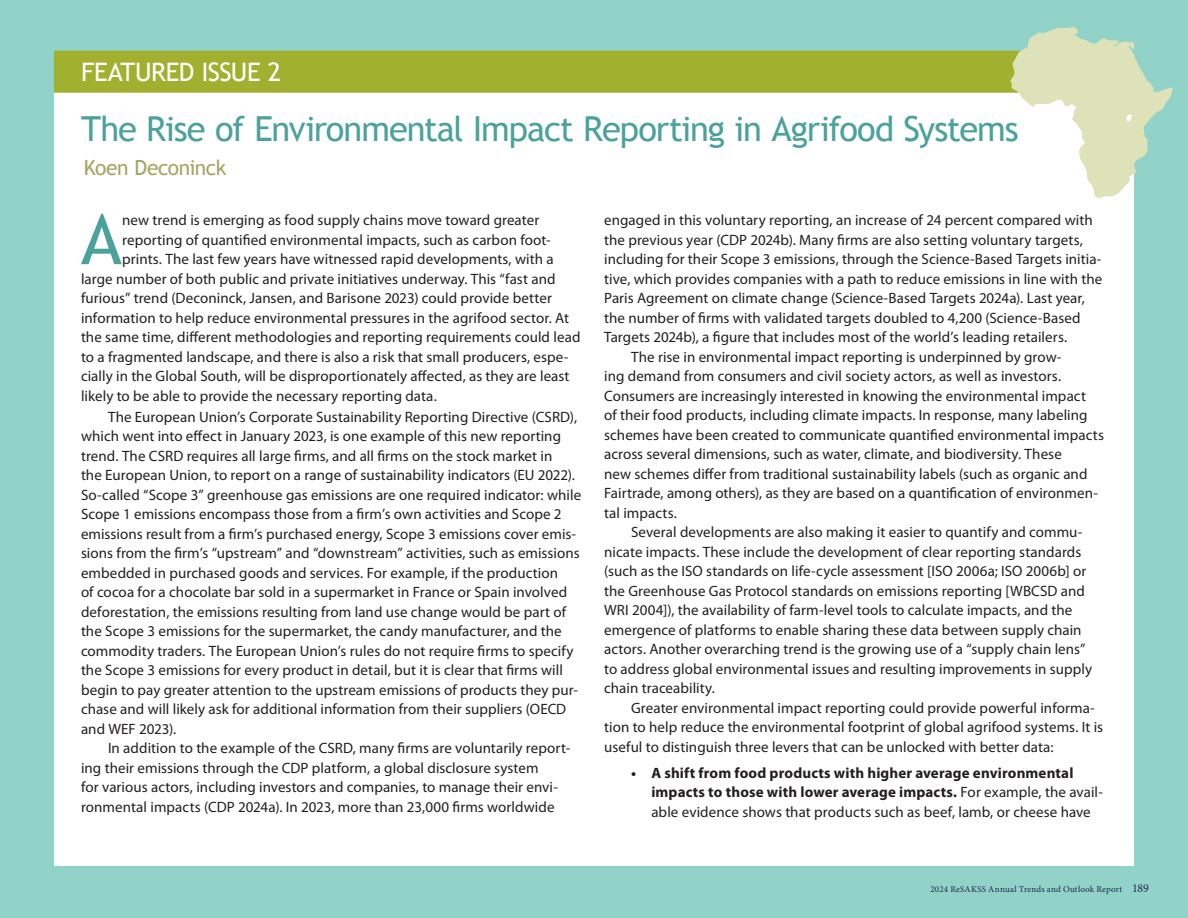
<style>
.page{position:relative;width:1188px;height:918px;background:#92d3c9}
.page>*{position:absolute;margin:0;border:0;box-sizing:border-box;transform-origin:0 0}
.t1{font:69.45px "Trebuchet MS";color:#4ba29d}
.t2{font:34.5px "Trebuchet MS";letter-spacing:-.03em;color:#4ba29d}
.t3{font:25.5px "Trebuchet MS";letter-spacing:-.02em;color:#fff}
.t4{font:21px "Trebuchet MS";letter-spacing:-.02em;color:#a0a861}
.t5{font:15px "Myriad Pro";letter-spacing:.005em;color:#231f20}
.t6{font:700 15px/19.5px "Myriad Pro";letter-spacing:.01em;color:#231f20}
.t7{font:9px "Minion Pro";letter-spacing:.025em;color:#222850}
.s1{font-weight:400}
.s2{font-size:12px}
</style>
<div class="page">
<div style="left:54px;top:55px;width:1080px;height:811px;background:#fff"></div>
<div style="left:54px;top:51px;width:1063px;height:42px;background:#a1b02f"></div>
<svg style="left:1009px;top:27px;width:164px;height:171px"></svg>
<h3 class="t3" style="left:81px;top:57px;width:202px">FEATURED ISSUE 2</h3>
<h2 class="t2" style="left:81px;top:109px;width:939px">The Rise of Environmental Impact Reporting in Agrifood Systems</h2>
<h3 class="t4" style="left:84px;top:155px;width:144px">Koen Deconinck</h3>
<h1 class="t1" style="left:81px;top:199px;width:42px">A</h1>
<p class="t5" style="left:122px;top:211px;width:419px">new trend is emerging as food supply chains move toward greater</p>
<p class="t5" style="left:604px;top:211px;width:490px">engaged in this voluntary reporting, an increase of 24 percent compared with</p>
<p class="t5" style="left:604px;top:230px;width:480px">the previous year (CDP 2024b). Many firms are also setting voluntary targets,</p>
<p class="t5" style="left:604px;top:250px;width:499px">including for their Scope 3 emissions, through the Science-Based Targets initia-</p>
<p class="t5" style="left:604px;top:269px;width:500px">tive, which provides companies with a path to reduce emissions in line with the</p>
<p class="t5" style="left:604px;top:289px;width:482px">Paris Agreement on climate change (Science-Based Targets 2024a). Last year,</p>
<p class="t5" style="left:604px;top:308px;width:478px">the number of firms with validated targets doubled to 4,200 (Science-Based</p>
<p class="t5" style="left:604px;top:328px;width:465px">Targets 2024b), a figure that includes most of the world’s leading retailers.</p>
<p class="t5" style="left:631px;top:347px;width:432px">The rise in environmental impact reporting is underpinned by grow-</p>
<p class="t5" style="left:604px;top:367px;width:459px">ing demand from consumers and civil society actors, as well as investors.</p>
<p class="t5" style="left:604px;top:386px;width:483px">Consumers are increasingly interested in knowing the environmental impact</p>
<p class="t5" style="left:604px;top:406px;width:485px">of their food products, including climate impacts. In response, many labeling</p>
<p class="t5" style="left:604px;top:425px;width:501px">schemes have been created to communicate quantified environmental impacts</p>
<p class="t5" style="left:604px;top:445px;width:459px">across several dimensions, such as water, climate, and biodiversity. These</p>
<p class="t5" style="left:604px;top:464px;width:485px">new schemes differ from traditional sustainability labels (such as organic and</p>
<p class="t5" style="left:604px;top:484px;width:495px">Fairtrade, among others), as they are based on a quantification of environmen-</p>
<p class="t5" style="left:604px;top:503px;width:74px">tal impacts.</p>
<p class="t5" style="left:631px;top:523px;width:453px">Several developments are also making it easier to quantify and commu-</p>
<p class="t5" style="left:604px;top:542px;width:479px">nicate impacts. These include the development of clear reporting standards</p>
<p class="t5" style="left:604px;top:562px;width:484px">(such as the ISO standards on life-cycle assessment [ISO 2006a; ISO 2006b] or</p>
<p class="t5" style="left:604px;top:581px;width:482px">the Greenhouse Gas Protocol standards on emissions reporting [WBCSD and</p>
<p class="t5" style="left:604px;top:601px;width:470px">WRI 2004]), the availability of farm-level tools to calculate impacts, and the</p>
<p class="t5" style="left:604px;top:620px;width:479px">emergence of platforms to enable sharing these data between supply chain</p>
<p class="t5" style="left:604px;top:640px;width:483px">actors. Another overarching trend is the growing use of a “supply chain lens”</p>
<p class="t5" style="left:604px;top:659px;width:490px">to address global environmental issues and resulting improvements in supply</p>
<p class="t5" style="left:604px;top:679px;width:112px">chain traceability.</p>
<p class="t5" style="left:631px;top:698px;width:465px">Greater environmental impact reporting could provide powerful informa-</p>
<p class="t5" style="left:604px;top:718px;width:501px">tion to help reduce the environmental footprint of global agrifood systems. It is</p>
<p class="t5" style="left:604px;top:737px;width:451px">useful to distinguish three levers that can be unlocked with better data:</p>
<p class="t6" style="left:651px;top:763px;width:453px;text-indent:-20px">• A shift from food products with higher average environmental impacts to those with lower average impacts. <span class="s1">For example, the avail&shy;able evidence shows that products such as beef, lamb, or cheese have</span></p>
<p class="t5" style="left:122px;top:230px;width:430px">reporting of quantified environmental impacts, such as carbon foot-</p>
<p class="t5" style="left:122px;top:250px;width:433px">prints. The last few years have witnessed rapid developments, with a</p>
<p class="t5" style="left:81px;top:269px;width:476px">large number of both public and private initiatives underway. This “fast and</p>
<p class="t5" style="left:81px;top:289px;width:472px">furious” trend (Deconinck, Jansen, and Barisone 2023) could provide better</p>
<p class="t5" style="left:81px;top:308px;width:490px">information to help reduce environmental pressures in the agrifood sector. At</p>
<p class="t5" style="left:81px;top:328px;width:501px">the same time, different methodologies and reporting requirements could lead</p>
<p class="t5" style="left:81px;top:347px;width:489px">to a fragmented landscape, and there is also a risk that small producers, espe-</p>
<p class="t5" style="left:81px;top:367px;width:490px">cially in the Global South, will be disproportionately affected, as they are least</p>
<p class="t5" style="left:81px;top:386px;width:357px">likely to be able to provide the necessary reporting data.</p>
<p class="t5" style="left:108px;top:407px;width:471px">The European Union’s Corporate Sustainability Reporting Directive (CSRD),</p>
<p class="t5" style="left:81px;top:427px;width:482px">which went into effect in January 2023, is one example of this new reporting</p>
<p class="t5" style="left:81px;top:446px;width:473px">trend. The CSRD requires all large firms, and all firms on the stock market in</p>
<p class="t5" style="left:81px;top:466px;width:495px">the European Union, to report on a range of sustainability indicators (EU 2022).</p>
<p class="t5" style="left:81px;top:485px;width:502px">So-called “Scope 3” greenhouse gas emissions are one required indicator: while</p>
<p class="t5" style="left:81px;top:505px;width:482px">Scope 1 emissions encompass those from a firm’s own activities and Scope 2</p>
<p class="t5" style="left:81px;top:524px;width:497px">emissions result from a firm’s purchased energy, Scope 3 emissions cover emis-</p>
<p class="t5" style="left:81px;top:544px;width:500px">sions from the firm’s “upstream” and “downstream” activities, such as emissions</p>
<p class="t5" style="left:81px;top:563px;width:479px">embedded in purchased goods and services. For example, if the production</p>
<p class="t5" style="left:81px;top:583px;width:488px">of cocoa for a chocolate bar sold in a supermarket in France or Spain involved</p>
<p class="t5" style="left:81px;top:602px;width:487px">deforestation, the emissions resulting from land use change would be part of</p>
<p class="t5" style="left:81px;top:622px;width:482px">the Scope 3 emissions for the supermarket, the candy manufacturer, and the</p>
<p class="t5" style="left:81px;top:641px;width:494px">commodity traders. The European Union’s rules do not require firms to specify</p>
<p class="t5" style="left:81px;top:661px;width:483px">the Scope 3 emissions for every product in detail, but it is clear that firms will</p>
<p class="t5" style="left:81px;top:680px;width:498px">begin to pay greater attention to the upstream emissions of products they pur-</p>
<p class="t5" style="left:81px;top:700px;width:487px">chase and will likely ask for additional information from their suppliers (OECD</p>
<p class="t5" style="left:81px;top:719px;width:97px">and WEF 2023).</p>
<p class="t5" style="left:108px;top:739px;width:464px">In addition to the example of the CSRD, many firms are voluntarily report-</p>
<p class="t5" style="left:81px;top:758px;width:459px">ing their emissions through the CDP platform, a global disclosure system</p>
<p class="t5" style="left:81px;top:778px;width:478px">for various actors, including investors and companies, to manage their envi-</p>
<p class="t5" style="left:81px;top:797px;width:475px">ronmental impacts (CDP 2024a). In 2023, more than 23,000 firms worldwide</p>
<p class="t7" style="left:930px;top:883px;width:220px">2024 ReSAKSS Annual Trends and Outlook Report <span class="s2">189</span></p>
</div>
